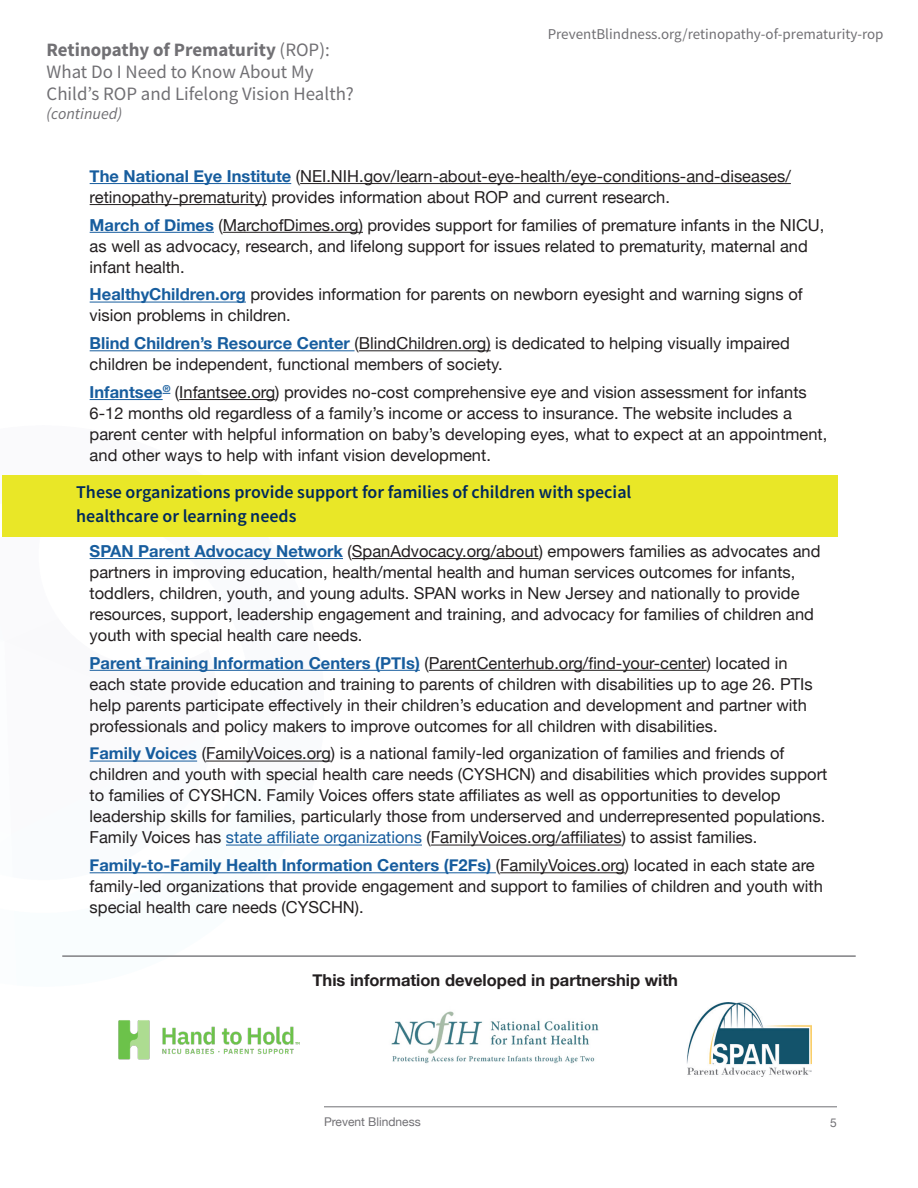
<style>
.page{position:relative;width:918px;height:1188px;background:#fff}
.page>*{position:absolute;margin:0;border:0;box-sizing:border-box;transform-origin:0 0}
.t1{font:18.9px/21.6px "Source Sans Pro";color:#717074}
.t2{font:600 18px/24px "Source Sans Pro";color:#00295c}
.t3{font:16.5px/21px "Helvetica Neue";color:#231f20}
.t4{font:700 16.5px "Helvetica Neue";color:#231f20}
.t5{font:italic 16.2px "Source Sans Pro";color:#717074}
.t6{font:15px "Source Sans Pro";color:#717074}
.t7{font:12px "Helvetica Neue";color:#717074}
.s1{font-weight:700}
.s2{font-weight:700;color:#175d9e}
.s3{color:#175d9e}
</style>
<div class="page">
<img style="left:2px;top:536px;width:322px;height:338px">
<hr style="left:324px;top:1107px;width:513px;height:1px;background:#717074">
<hr style="left:62px;top:955px;width:794px;height:2px;background:#808083">
<img style="left:118px;top:1020px;width:182px;height:40px">
<img style="left:391px;top:1011px;width:208px;height:53px">
<img style="left:686px;top:1003px;width:125px;height:74px">
<div style="left:2px;top:475px;width:835px;height:61px;background:#e9e727"></div>
<hr style="left:90px;top:183px;width:201px;height:1px;background:#175d9e">
<hr style="left:300px;top:183px;width:491px;height:1px;background:#231f20">
<hr style="left:90px;top:204px;width:177px;height:1px;background:#231f20">
<hr style="left:90px;top:232px;width:124px;height:1px;background:#175d9e">
<hr style="left:223px;top:232px;width:140px;height:1px;background:#231f20">
<hr style="left:90px;top:302px;width:156px;height:1px;background:#175d9e">
<hr style="left:90px;top:350px;width:265px;height:1px;background:#175d9e">
<hr style="left:359px;top:350px;width:132px;height:1px;background:#231f20">
<hr style="left:90px;top:399px;width:73px;height:1px;background:#175d9e">
<hr style="left:179px;top:399px;width:96px;height:1px;background:#231f20">
<hr style="left:90px;top:558px;width:253px;height:1px;background:#175d9e">
<hr style="left:352px;top:558px;width:187px;height:1px;background:#231f20">
<hr style="left:90px;top:670px;width:330px;height:1px;background:#175d9e">
<hr style="left:429px;top:670px;width:278px;height:1px;background:#231f20">
<hr style="left:90px;top:761px;width:107px;height:1px;background:#175d9e">
<hr style="left:206px;top:761px;width:125px;height:1px;background:#231f20">
<hr style="left:226px;top:845px;width:196px;height:1px;background:#175d9e">
<hr style="left:431px;top:845px;width:191px;height:1px;background:#231f20">
<hr style="left:90px;top:872px;width:406px;height:1px;background:#175d9e">
<hr style="left:500px;top:872px;width:125px;height:1px;background:#231f20">
<p class="t1" style="left:47px;top:39px;width:309px"><span class="s1">Retinopathy of Prematurity</span> (ROP):<br>What Do I Need to Know About My<br>Child’s ROP and Lifelong Vision Health?</p>
<p class="t5" style="left:47px;top:103px;width:77px">(continued)</p>
<p class="t6" style="left:548px;top:24px;width:337px">PreventBlindness.org/retinopathy-of-prematurity-rop</p>
<p class="t3" style="left:90px;top:166px;width:703px"><span class="s2">The National Eye Institute</span> (NEI.NIH.gov/learn-about-eye-health/eye-conditions-and-diseases/ retinopathy-prematurity) provides information about ROP and current research.</p>
<p class="t3" style="left:90px;top:215px;width:736px"><span class="s2">March of Dimes</span> (MarchofDimes.org) provides support for families of premature infants in the NICU, as well as advocacy, research, and lifelong support for issues related to prematurity, maternal and infant health.</p>
<p class="t3" style="left:90px;top:285px;width:715px"><span class="s2">HealthyChildren.org</span> provides information for parents on newborn eyesight and warning signs of vision problems in children.</p>
<p class="t3" style="left:90px;top:334px;width:702px"><span class="s2">Blind Children’s Resource Center</span> (BlindChildren.org) is dedicated to helping visually impaired children be independent, functional members of society.</p>
<p class="t3" style="left:90px;top:382px;width:739px"><span class="s2">Infantsee</span><sup>®</sup> (Infantsee.org) provides no-cost comprehensive eye and vision assessment for infants 6-12 months old regardless of a family’s income or access to insurance. The website includes a parent center with helpful information on baby’s developing eyes, what to expect at an appointment, and other ways to help with infant vision development.</p>
<p class="t2" style="left:76px;top:480px;width:557px">These organizations provide support for families of children with special healthcare or learning needs</p>
<p class="t3" style="left:90px;top:541px;width:732px"><span class="s2">SPAN Parent Advocacy Network</span> (SpanAdvocacy.org/about) empowers families as advocates and partners in improving education, health/mental health and human services outcomes for infants, toddlers, children, youth, and young adults. SPAN works in New Jersey and nationally to provide resources, support, leadership engagement and training, and advocacy for families of children and youth with special health care needs.</p>
<p class="t3" style="left:90px;top:653px;width:725px"><span class="s2">Parent Training Information Centers (PTIs)</span> (ParentCenterhub.org/find-your-center) located in each state provide education and training to parents of children with disabilities up to age 26. PTIs help parents participate effectively in their children’s education and development and partner with professionals and policy makers to improve outcomes for all children with disabilities.</p>
<p class="t3" style="left:90px;top:744px;width:739px"><span class="s2">Family Voices</span> (FamilyVoices.org) is a national family-led organization of families and friends of children and youth with special health care needs (CYSHCN) and disabilities which provides support to families of CYSHCN. Family Voices offers state affiliates as well as opportunities to develop leadership skills for families, particularly those from underserved and underrepresented populations.<br>Family Voices has <span class="s3">state affiliate organizations</span> (FamilyVoices.org/affiliates) to assist families.</p>
<p class="t3" style="left:90px;top:856px;width:735px"><span class="s2">Family-to-Family Health Information Centers (F2Fs)</span> (FamilyVoices.org) located in each state are family-led organizations that provide engagement and support to families of children and youth with special health care needs (CYSCHN).</p>
<p class="t4" style="left:312px;top:967px;width:367px">This information developed in partnership with</p>
<p class="t7" style="left:324px;top:1113px;width:98px">Prevent Blindness</p>
<p class="t7" style="left:830px;top:1114px;width:8px">5</p>
</div>
